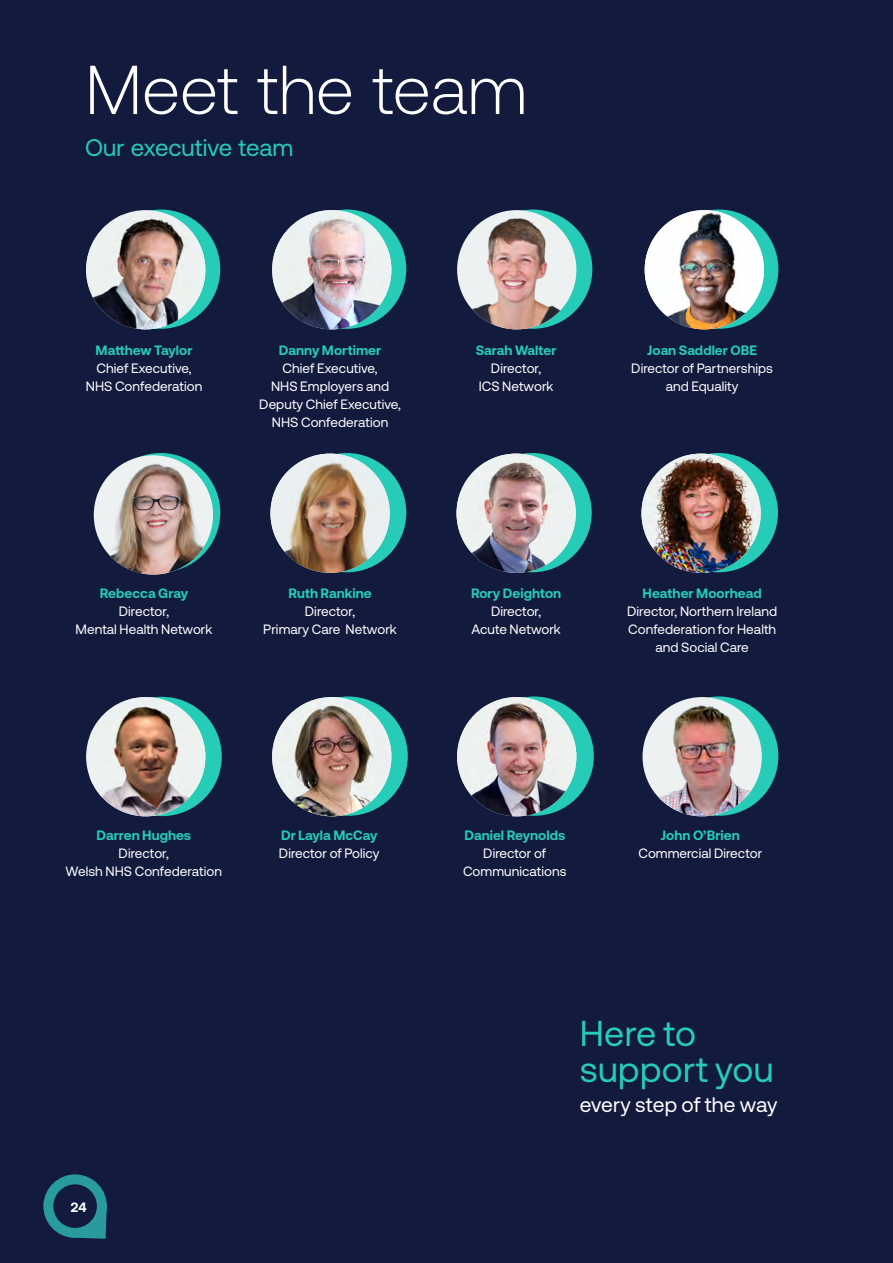
<style>
.page{position:relative;width:893px;height:1263px;background:#121a3d}
.page>*{position:absolute;margin:0;border:0;box-sizing:border-box;transform-origin:0 0}
.Heading_1{font:300 69px "Aeonik Pro";color:#fff}
.Large_Pull_Quote{font:36px/36px "Aeonik Pro";letter-spacing:.01em;color:#26ccb8}
.Heading_3{font:24px "Aeonik Pro";color:#26ccb8}
.Small_Pull_Quote{font:21px "Aeonik Pro";letter-spacing:.005em;color:#fff}
.Team_Details{font:13.5px/18px "Aeonik Pro";letter-spacing:.005em;color:#fff;text-align:center}
.Team_Details-2{font:700 13.5px "Aeonik Pro";letter-spacing:.005em;color:#26ccb8}
.t1{font:700 13.5px "Aeonik Pro";color:#fff}
.s1{font-weight:700;color:#26ccb8}
</style>
<div class="page">
<svg style="left:43px;top:1174px;width:64px;height:65px"></svg>
<div style="left:101px;top:210px;width:119px;height:119px;background:#26ccb8;border-radius:50%"></div>
<div style="left:659px;top:210px;width:119px;height:119px;background:#26ccb8;border-radius:50%"></div>
<div style="left:287px;top:210px;width:119px;height:119px;background:#26ccb8;border-radius:50%"></div>
<div style="left:473px;top:210px;width:119px;height:119px;background:#26ccb8;border-radius:50%"></div>
<div style="left:102px;top:697px;width:120px;height:119px;background:#26ccb8;border-radius:50%"></div>
<div style="left:101px;top:453px;width:119px;height:119px;background:#26ccb8;border-radius:50%"></div>
<div style="left:287px;top:453px;width:119px;height:119px;background:#26ccb8;border-radius:50%"></div>
<div style="left:472px;top:453px;width:120px;height:119px;background:#26ccb8;border-radius:50%"></div>
<div style="left:289px;top:696px;width:119px;height:120px;background:#26ccb8;border-radius:50%"></div>
<div style="left:475px;top:696px;width:119px;height:120px;background:#26ccb8;border-radius:50%"></div>
<div style="left:659px;top:696px;width:119px;height:120px;background:#26ccb8;border-radius:50%"></div>
<div style="left:659px;top:453px;width:119px;height:119px;background:#26ccb8;border-radius:50%"></div>
<img style="left:86px;top:215px;width:119px;height:114px">
<img style="left:90px;top:697px;width:115px;height:119px">
<img style="left:272px;top:210px;width:119px;height:119px;border-radius:60px">
<img style="left:272px;top:697px;width:119px;height:119px;border-radius:60px">
<div style="left:457px;top:210px;width:119px;height:119px;background:#edf1f2;border-radius:50%"></div>
<img style="left:457px;top:218px;width:119px;height:111px">
<img style="left:645px;top:210px;width:119px;height:119px;border-radius:60px">
<img style="left:642px;top:703px;width:120px;height:113px">
<img style="left:641px;top:454px;width:120px;height:119px;border-radius:60px">
<img style="left:456px;top:454px;width:120px;height:119px;border-radius:60px">
<img style="left:270px;top:454px;width:120px;height:119px;border-radius:60px">
<img style="left:94px;top:455px;width:119px;height:120px;border-radius:60px">
<img style="left:457px;top:697px;width:119px;height:119px;border-radius:60px">
<p class="Heading_1" style="left:85px;top:52px;width:443px">Meet the team</p>
<p class="Heading_3" style="left:85px;top:135px;width:209px">Our executive team</p>
<p class="Team_Details" style="left:86px;top:341px;width:118px"><span class="s1">Matthew Taylor<br></span>Chief Executive,<br>NHS Confederation</p>
<p class="Team_Details" style="left:259px;top:341px;width:143px"><span class="s1">Danny Mortimer<br></span>Chief Executive,<br>NHS Employers and<br>Deputy Chief Executive,<br>NHS Confederation</p>
<p class="Team_Details-2" style="left:476px;top:342px;width:82px">Sarah Walter</p>
<p class="Team_Details" style="left:479px;top:359px;width:76px">Director,<br>ICS Network</p>
<p class="Team_Details-2" style="left:647px;top:342px;width:112px">Joan Saddler OBE</p>
<p class="Team_Details" style="left:631px;top:359px;width:143px">Director of Partnerships and Equality</p>
<p class="Team_Details" style="left:76px;top:584px;width:138px"><span class="s1">Rebecca Gray<br></span>Director,<br>Mental Health Network</p>
<p class="Team_Details" style="left:263px;top:584px;width:135px"><span class="s1">Ruth Rankine<br></span>Director,<br>Primary Care Network</p>
<p class="Team_Details" style="left:471px;top:584px;width:92px"><span class="s1">Rory Deighton<br></span>Director,<br>Acute Network</p>
<p class="Team_Details" style="left:627px;top:584px;width:151px"><span class="s1">Heather Moorhead<br></span>Director, Northern Ireland<br>Confederation for Health and Social Care</p>
<p class="Team_Details" style="left:66px;top:826px;width:158px"><span class="s1">Darren Hughes<br></span>Director,<br>Welsh NHS Confederation</p>
<p class="Team_Details" style="left:279px;top:827px;width:102px;text-align:left"><span class="s1">Dr Layla McCay<br></span>Director of Policy</p>
<p class="Team_Details" style="left:463px;top:826px;width:105px"><span class="s1">Daniel Reynolds<br></span>Director of<br>Communications</p>
<p class="Team_Details" style="left:638px;top:826px;width:125px"><span class="s1">John O’Brien<br></span>Commercial Director</p>
<p class="t1" style="left:71px;top:1200px;width:17px">24</p>
<p class="Large_Pull_Quote" style="left:580px;top:1016px;width:196px">Here to support you</p>
<p class="Small_Pull_Quote" style="left:580px;top:1093px;width:199px">every step of the way</p>
</div>
